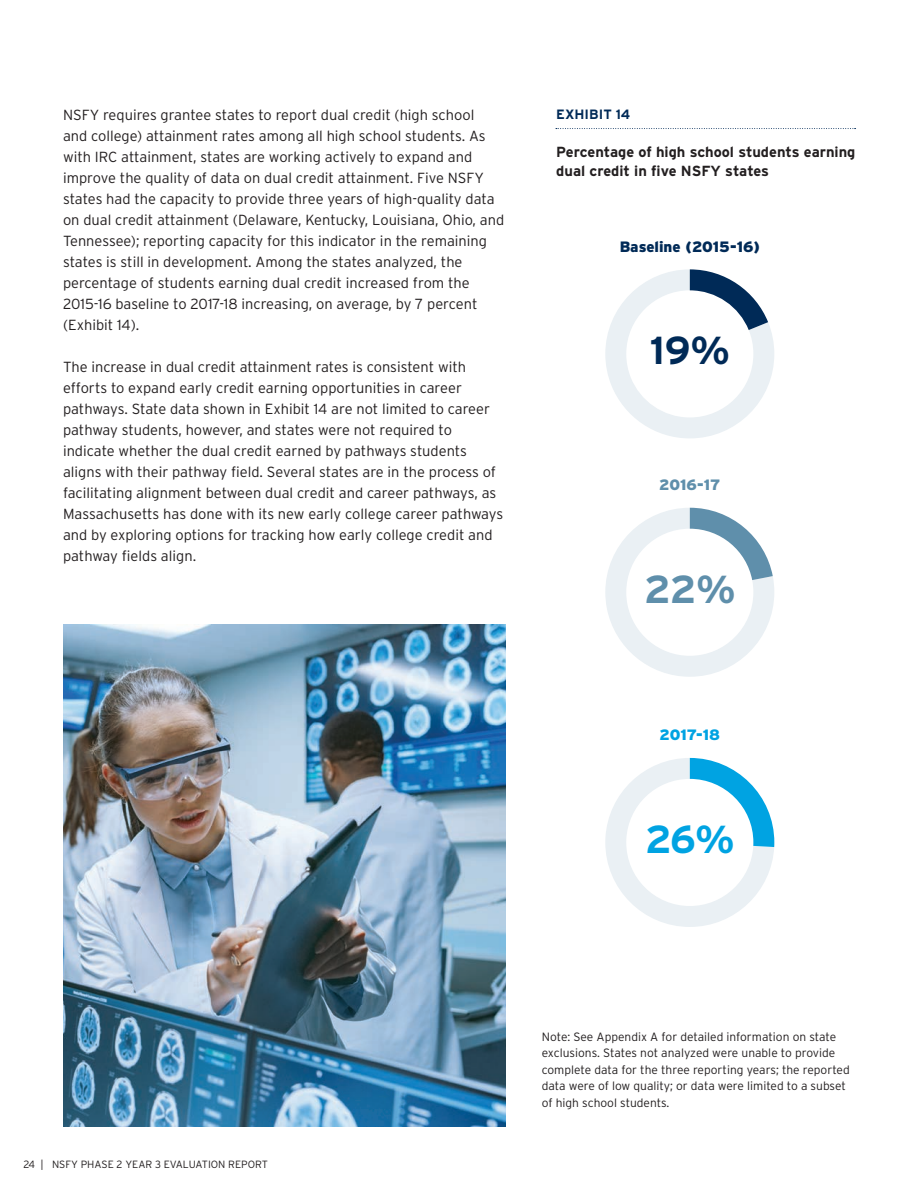
<style>
.page{position:relative;width:918px;height:1188px;background:#fff}
.page>*{position:absolute;margin:0;border:0;box-sizing:border-box;transform-origin:0 0}
.t1{font:700 39px "Interstate";color:#002a57}
.t2{font:700 39px "Interstate";color:#5f8fab}
.t3{font:700 39px "Interstate";color:#00a3e2}
.t4{font:900 15px "Interstate";color:#002a57}
.t5{font:900 15px "Interstate";color:#5f8fab}
.t6{font:900 15px "Interstate";color:#00a3e2}
.t7{font:300 14.7px/21px "Interstate";color:#231f20}
.t8{font:700 14.7px/19.5px "Interstate";color:#231f20}
.t9{font:700 13.5px "Interstate";color:#002a57}
.t10{font:300 12px/16.5px "Interstate";color:#231f20}
.t11{font:300 10.5px "Interstate";color:#231f20}
</style>
<div class="page">
<svg style="left:556px;top:128px;width:300px;height:1px"></svg>
<img style="left:63px;top:625px;width:443px;height:501px">
<svg style="left:605px;top:269px;width:169px;height:169px"></svg>
<svg style="left:605px;top:508px;width:169px;height:169px"></svg>
<svg style="left:605px;top:758px;width:169px;height:169px"></svg>
<p class="t7" style="left:63px;top:104px;width:443px">NSFY requires grantee states to report dual credit (high school<br>and college) attainment rates among all high school students. As with IRC attainment, states are working actively to expand and improve the quality of data on dual credit attainment. Five NSFY states had the capacity to provide three years of high-quality data on dual credit attainment (Delaware, Kentucky, Louisiana, Ohio, and Tennessee); reporting capacity for this indicator in the remaining states is still in development. Among the states analyzed, the percentage of students earning dual credit increased from the 2015-16 baseline to 2017-18 increasing, on average, by 7 percent (Exhibit 14).</p>
<p class="t7" style="left:63px;top:356px;width:442px">The increase in dual credit attainment rates is consistent with efforts to expand early credit earning opportunities in career pathways. State data shown in Exhibit 14 are not limited to career pathway students, however, and states were not required to indicate whether the dual credit earned by pathways students aligns with their pathway field. Several states are in the process of facilitating alignment between dual credit and career pathways, as Massachusetts has done with its new early college career pathways and by exploring options for tracking how early college credit and pathway fields align.</p>
<p class="t9" style="left:556px;top:107px;width:76px">EXHIBIT 14</p>
<p class="t8" style="left:556px;top:142px;width:301px">Percentage of high school students earning dual credit in five NSFY states</p>
<p class="t4" style="left:620px;top:238px;width:142px">Baseline (2015-16)</p>
<p class="t1" style="left:650px;top:329px;width:81px">19%</p>
<p class="t5" style="left:659px;top:476px;width:63px">2016-17</p>
<p class="t2" style="left:644px;top:567px;width:93px">22%</p>
<p class="t6" style="left:660px;top:726px;width:62px">2017-18</p>
<p class="t3" style="left:645px;top:818px;width:91px">26%</p>
<p class="t11" style="left:23px;top:1158px;width:246px">24 | NSFY PHASE 2 YEAR 3 EVALUATION REPORT</p>
<p class="t10" style="left:542px;top:1028px;width:310px">Note: See Appendix A for detailed information on state exclusions. States not analyzed were unable to provide complete data for the three reporting years; the reported data were of low quality; or data were limited to a subset of high school students.</p>
</div>
